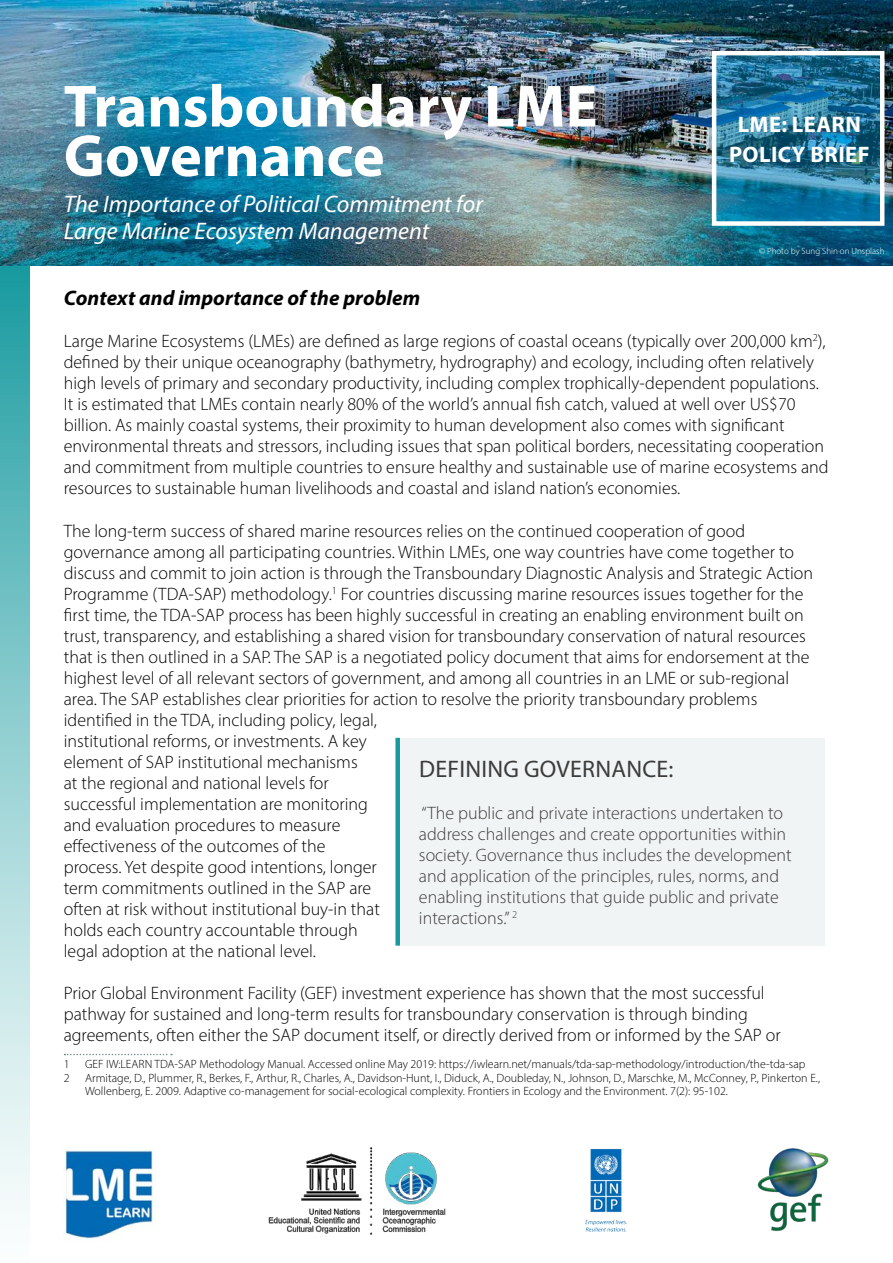
<style>
.page{position:relative;width:893px;height:1263px;background:#fff}
.page>*{position:absolute;margin:0;border:0;box-sizing:border-box;transform-origin:0 0}
.t1{font:700 60px/49.5px "Myriad Pro";color:#fff}
.t2{font:italic 24px/27px "Myriad Pro";color:#fff}
.t3{font:24px "Myriad Pro";letter-spacing:.01em;color:#3c3c3b}
.t4{font:700 22.5px/30px "Myriad Pro";letter-spacing:.02em;color:#fff;text-align:center}
.t5{font:italic 700 21px "Myriad Pro";color:#000}
.t6{font:300 18px/21px "Myriad Pro";color:#000}
.t7{font:300 18px/21px "Myriad Pro";color:#3c3c3b}
.t8{font:300 12px/13.5px "Myriad Pro";color:#000}
.t9{font:300 9px "Myriad Pro";color:#fff}
</style>
<div class="page">
<div style="left:0;top:263px;width:30px;height:1000px;background:linear-gradient(to bottom,#1f9da2,#fff)"></div>
<img style="left:0;top:0;width:893px;height:265px">
<img style="left:268px;top:1147px;width:178px;height:88px">
<img style="left:64px;top:1148px;width:92px;height:91px">
<img style="left:757px;top:1148px;width:72px;height:83px">
<img style="left:585px;top:1148px;width:42px;height:84px">
<img style="left:717px;top:56px;width:162px;height:165px">
<svg style="left:65px;top:1054px;width:107px;height:1px"></svg>
<div style="left:712px;top:51px;width:172px;height:175px;border:4px solid #fff"></div>
<div style="left:398px;top:738px;width:427px;height:207px;background:#f1f4f4"></div>
<div style="left:395px;top:738px;width:5px;height:207px;background:#179a9f"></div>
<h1 class="t1" style="left:64px;top:80px;width:535px">Transboundary LME<br>Governance</h1>
<h2 class="t2" style="left:64px;top:190px;width:421px">The Importance of Political Commitment for<br>Large Marine Ecosystem Management</h2>
<p class="t4" style="left:729px;top:108px;width:142px">LME: LEARN<br>POLICY BRIEF</p>
<p class="t9" style="left:759px;top:246px;width:127px">© Photo by Sung Shin on Unsplash</p>
<p class="t5" style="left:64px;top:284px;width:358px">Context and importance of the problem</p>
<p class="t6" style="left:64px;top:331px;width:766px">Large Marine Ecosystems (LMEs) are defined as large regions of coastal oceans (typically over 200,000 km<sup>2</sup>), defined by their unique oceanography (bathymetry, hydrography) and ecology, including often relatively high levels of primary and secondary productivity, including complex trophically-dependent populations.<br>It is estimated that LMEs contain nearly 80% of the world’s annual fish catch, valued at well over US$70 billion. As mainly coastal systems, their proximity to human development also comes with significant environmental threats and stressors, including issues that span political borders, necessitating cooperation and commitment from multiple countries to ensure healthy and sustainable use of marine ecosystems and resources to sustainable human livelihoods and coastal and island nation’s economies.</p>
<p class="t6" style="left:64px;top:520px;width:751px">The long-term success of shared marine resources relies on the continued cooperation of good governance among all participating countries. Within LMEs, one way countries have come together to discuss and commit to join action is through the Transboundary Diagnostic Analysis and Strategic Action Programme (TDA-SAP) methodology.<sup>1</sup> For countries discussing marine resources issues together for the first time, the TDA-SAP process has been highly successful in creating an enabling environment built on trust, transparency, and establishing a shared vision for transboundary conservation of natural resources that is then outlined in a SAP. The SAP is a negotiated policy document that aims for endorsement at the highest level of all relevant sectors of government, and among all countries in an LME or sub-regional area. The SAP establishes clear priorities for action to resolve the priority transboundary problems identified in the TDA, including policy, legal,<br>institutional reforms, or investments. A key<br>element of SAP institutional mechanisms<br>at the regional and national levels for<br>successful implementation are monitoring<br>and evaluation procedures to measure<br>effectiveness of the outcomes of the<br>process. Yet despite good intentions, longer<br>term commitments outlined in the SAP are<br>often at risk without institutional buy-in that<br>holds each country accountable through<br>legal adoption at the national level.<sup>2</sup></p>
<p class="t6" style="left:64px;top:982px;width:718px">Prior Global Environment Facility (GEF) investment experience has shown that the most successful pathway for sustained and long-term results for transboundary conservation is through binding agreements, often either the SAP document itself, or directly derived from or informed by the SAP or</p>
<p class="t8" style="left:64px;top:1057px;width:7px">1</p>
<p class="t8" style="left:85px;top:1057px;width:722px">GEF IW:LEARN TDA-SAP Methodology Manual. Accessed online May 2019: https://iwlearn.net/manuals/tda-sap-methodology/introduction/the-tda-sap</p>
<p class="t8" style="left:64px;top:1071px;width:7px">2</p>
<p class="t8" style="left:85px;top:1071px;width:736px">Armitage, D., Plummer, R., Berkes, F., Arthur, R., Charles, A., Davidson-Hunt, I., Diduck, A., Doubleday, N., Johnson, D., Marschke, M., McConney, P., Pinkerton E.,<br>Wollenberg, E. 2009. Adaptive co-management for social-ecological complexity. Frontiers in Ecology and the Environment. 7(2): 95-102.</p>
<h2 class="t3" style="left:419px;top:754px;width:256px">DEFINING GOVERNANCE:</h2>
<p class="t7" style="left:419px;top:803px;width:374px">“The public and private interactions undertaken to address challenges and create opportunities within society. Governance thus includes the development and application of the principles, rules, norms, and enabling institutions that guide public and private interactions.” <sup>2</sup></p>
</div>
